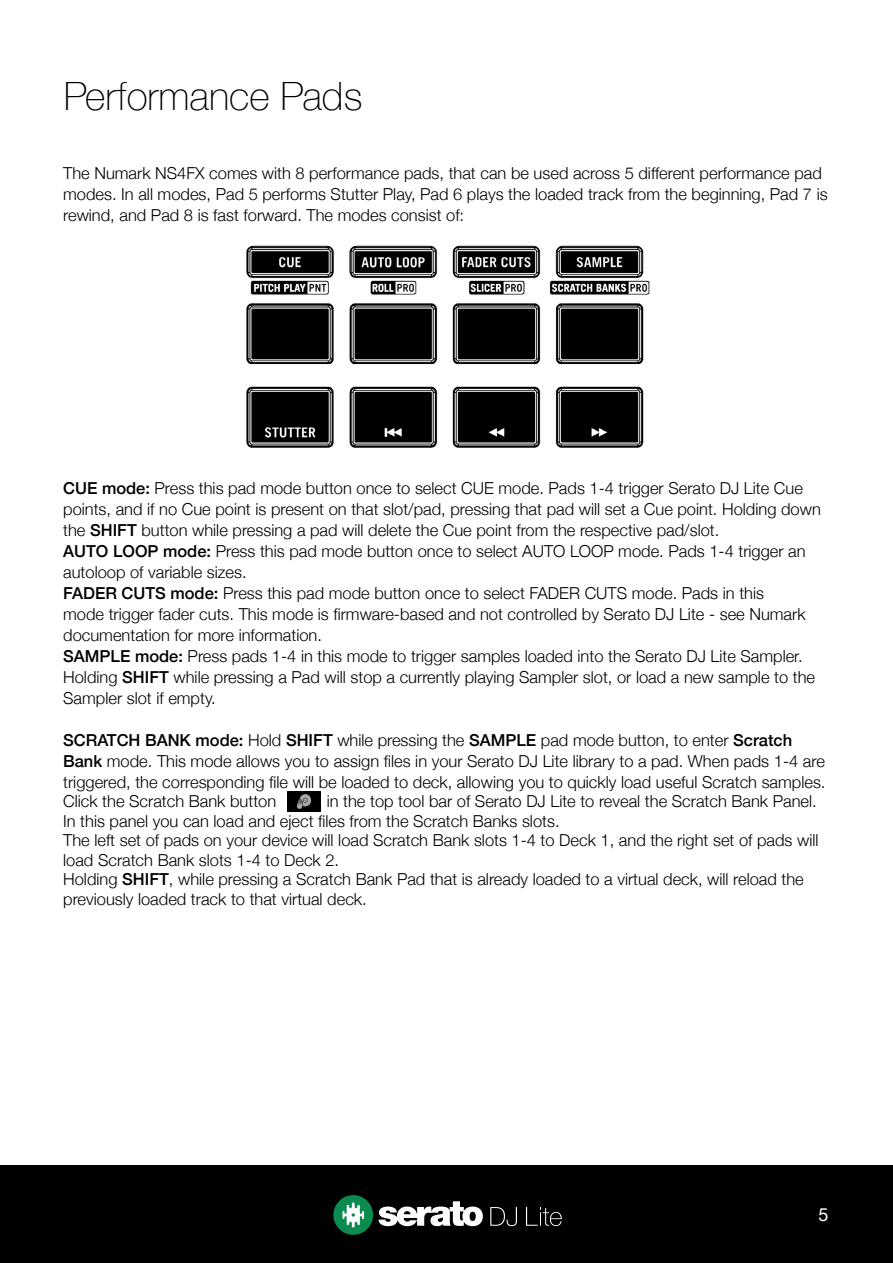
<style>
.page{position:relative;width:893px;height:1263px;background:#fff}
.page>*{position:absolute;margin:0;border:0;box-sizing:border-box;transform-origin:0 0}
.t1{font:100 39px "Helvetica Neue";color:#000}
.t2{font:18px "Helvetica Neue";color:#fff}
.t3{font:300 16.5px/21px "Helvetica Neue";color:#000}
.s1{font-weight:500}
</style>
<div class="page">
<div style="left:0;top:1165px;width:893px;height:98px;background:#000"></div>
<svg style="left:379px;top:1201px;width:104px;height:25px"></svg>
<svg style="left:490px;top:1207px;width:27px;height:19px"></svg>
<svg style="left:526px;top:1207px;width:36px;height:19px"></svg>
<svg style="left:333px;top:1195px;width:40px;height:40px"></svg>
<img style="left:288px;top:792px;width:32px;height:19px">
<img style="left:246px;top:245px;width:404px;height:203px">
<h1 class="t1" style="left:64px;top:66px;width:300px">Performance Pads</h1>
<p class="t3" style="left:63px;top:161px;width:766px">The Numark NS4FX comes with 8 performance pads, that can be used across 5 different performance pad modes. In all modes, Pad 5 performs Stutter Play, Pad 6 plays the loaded track from the beginning, Pad 7 is rewind, and Pad 8 is fast forward. The modes consist of:</p>
<p class="t3" style="left:63px;top:476px;width:759px"><span class="s1">CUE mode:</span> Press this pad mode button once to select CUE mode. Pads 1-4 trigger Serato DJ Lite Cue points, and if no Cue point is present on that slot/pad, pressing that pad will set a Cue point. Holding down the <span class="s1">SHIFT</span> button while pressing a pad will delete the Cue point from the respective pad/slot.<br><span class="s1">AUTO LOOP mode:</span> Press this pad mode button once to select AUTO LOOP mode. Pads 1-4 trigger an autoloop of variable sizes.<br><span class="s1">FADER CUTS mode:</span> Press this pad mode button once to select FADER CUTS mode. Pads in this<br>mode trigger fader cuts. This mode is firmware-based and not controlled by Serato DJ Lite - see Numark documentation for more information.<br><span class="s1">SAMPLE mode:</span> Press pads 1-4 in this mode to trigger samples loaded into the Serato DJ Lite Sampler.<br>Holding <span class="s1">SHIFT</span> while pressing a Pad will stop a currently playing Sampler slot, or load a new sample to the Sampler slot if empty.</p>
<p class="t3" style="left:63px;top:728px;width:764px"><span class="s1">SCRATCH BANK mode:</span> Hold <span class="s1">SHIFT</span> while pressing the <span class="s1">SAMPLE</span> pad mode button, to enter <span class="s1">Scratch<br>Bank</span> mode. This mode allows you to assign files in your Serato DJ Lite library to a pad. When pads 1-4 are triggered, the corresponding file will be loaded to deck, allowing you to quickly load useful Scratch samples.</p>
<p class="t3" style="left:63px;top:790px;width:215px">Click the Scratch Bank button</p>
<p class="t3" style="left:63px;top:790px;width:757px;line-height:19.5px;text-indent:263px">in the top tool bar of Serato DJ Lite to reveal the Scratch Bank Panel.<br>In this panel you can load and eject files from the Scratch Banks slots.<br>The left set of pads on your device will load Scratch Bank slots 1-4 to Deck 1, and the right set of pads will load Scratch Bank slots 1-4 to Deck 2.<br>Holding <span class="s1">SHIFT</span>, while pressing a Scratch Bank Pad that is already loaded to a virtual deck, will reload the previously loaded track to that virtual deck.</p>
<p class="t2" style="left:818px;top:1202px;width:12px">5</p>
</div>
